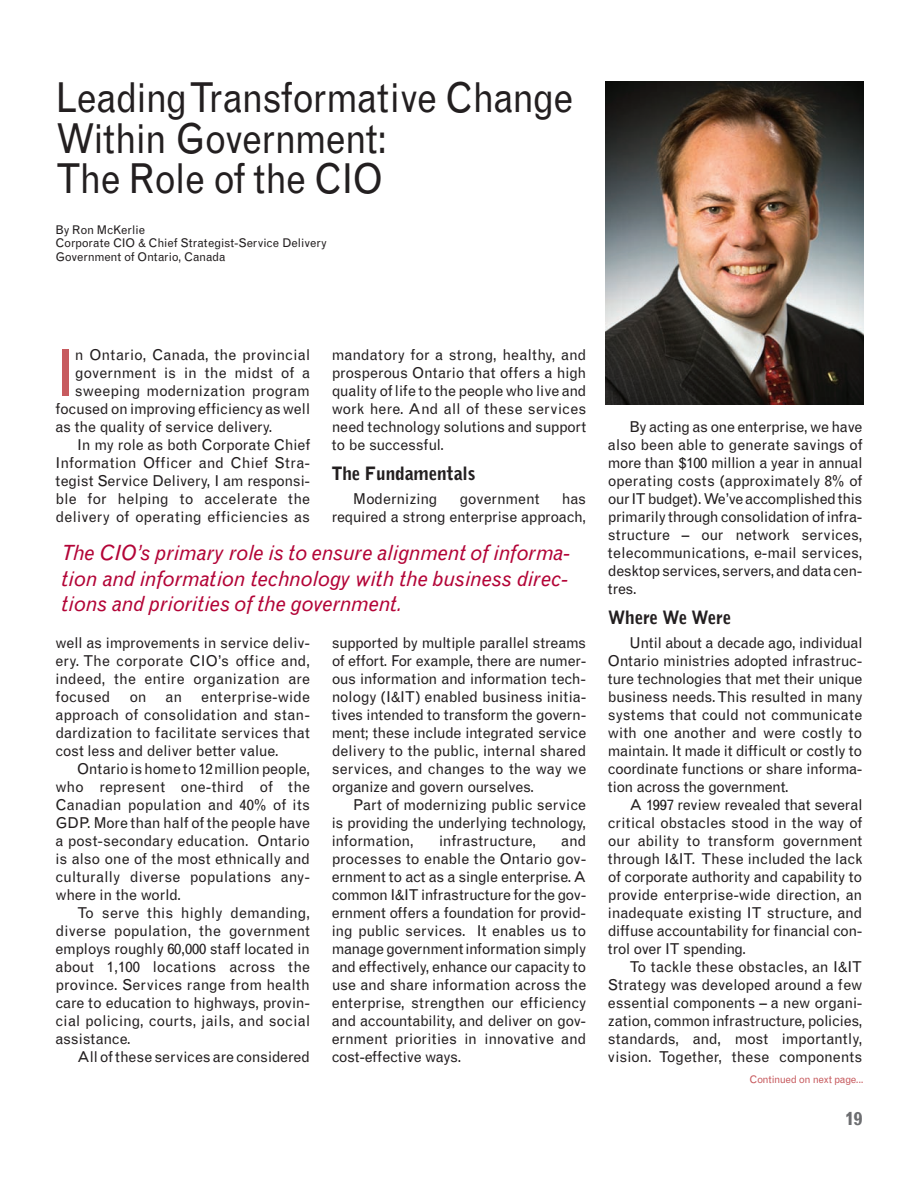
<style>
.page{position:relative;width:918px;height:1188px;background:#fff}
.page>*{position:absolute;margin:0;border:0;box-sizing:border-box;transform-origin:0 0}
.t1{font:64.95px "Grotesque";color:#c75b5f}
.t2{font:41.25px/40.5px "Grotesque";letter-spacing:-.03em;color:#231f20;scale:.91 1}
.t3{font:italic 21px/25.5px "Grotesque";letter-spacing:-.02em;color:#b30437;text-align:justify}
.t4{font:900 18px "Grotesque";letter-spacing:-.01em;color:#231f20}
.t5{font:700 18px "Grotesque";color:#6c6d70}
.t6{font:15px/18px "Grotesque";letter-spacing:-.01em;color:#231f20;text-align:justify}
.t7{font:15px "Grotesque";letter-spacing:.01em;color:#231f20}
.t8{font:12px/13.5px "Grotesque";letter-spacing:-.015em;color:#231f20}
.t9{font:10.5px "Grotesque";letter-spacing:-.04em;color:#c75b5f}
</style>
<div class="page">
<img style="left:606px;top:81px;width:258px;height:324px">
<h2 class="t2" style="left:56px;top:81px;width:570px">Leading Transformative Change<br>Within Government:<br>The Role of the CIO</h2>
<p class="t8" style="left:56px;top:224px;width:273px">By Ron McKerlie<br>Corporate CIO &amp; Chief Strategist-Service Delivery<br>Government of Ontario, Canada</p>
<h1 class="t1" style="left:56px;top:349px;width:22px">I</h1>
<p class="t6" style="left:75px;top:347px;width:237px">n Ontario, Canada, the provincial</p>
<p class="t6" style="left:75px;top:365px;width:237px">government is in the midst of a</p>
<p class="t6" style="left:75px;top:383px;width:237px">sweeping modernization program</p>
<p class="t6" style="left:56px;top:401px;width:256px">focused on improving efficiency as well</p>
<p class="t6" style="left:56px;top:419px;width:219px">as the quality of service delivery.</p>
<p class="t6" style="left:77px;top:437px;width:235px">In my role as both Corporate Chief</p>
<p class="t6" style="left:56px;top:455px;width:256px">Information Officer and Chief Stra-</p>
<p class="t6" style="left:56px;top:473px;width:256px">tegist Service Delivery, I am responsi-</p>
<p class="t7" style="left:56px;top:493px;width:256px">ble for helping to accelerate the</p>
<p class="t7" style="left:56px;top:511px;width:256px">delivery of operating efficiencies as</p>
<p class="t6" style="left:332px;top:347px;width:256px">mandatory for a strong, healthy, and prosperous Ontario that offers a high quality of life to the people who live and work here. And all of these services need technology solutions and support to be successful.</p>
<p class="t4" style="left:332px;top:466px;width:145px">The Fundamentals</p>
<p class="t6" style="left:353px;top:491px;width:86px">Modernizing</p>
<p class="t6" style="left:460px;top:491px;width:82px">government</p>
<p class="t6" style="left:332px;top:491px;width:256px;text-align:right">has<br>required a strong enterprise approach,</p>
<h3 class="t3" style="left:62px;top:542px;width:511px">The CIO’s primary role is to ensure alignment of informa&shy;tion and information technology with the business direc&shy;tions and priorities of the government.</h3>
<p class="t6" style="left:56px;top:635px;width:256px">well as improvements in service deliv&shy;ery. The corporate CIO’s office and, indeed, the entire organization are focused</p>
<p class="t6" style="left:56px;top:689px;width:256px;text-indent:146px">enterprise-wide approach of consolidation and stan&shy;dardization to facilitate services that cost less and deliver better value.</p>
<p class="t6" style="left:56px;top:761px;width:256px;text-indent:22px">Ontario is home to 12 million people, who represent one-third of the Canadian population and 40% of its GDP. More than half of the people have a post-secondary education. Ontario is also one of the most ethnically and culturally diverse populations any&shy;where in the world.</p>
<p class="t6" style="left:56px;top:905px;width:256px;text-indent:22px">To serve this highly demanding, diverse population, the government employs roughly 60,000 staff located in about 1,100 locations across the province. Services range from health care to education to highways, provin&shy;cial policing, courts, jails, and social assistance.</p>
<p class="t6" style="left:77px;top:1049px;width:234px">All of these services are considered</p>
<p class="t6" style="left:129px;top:689px;width:19px">on</p>
<p class="t6" style="left:166px;top:689px;width:18px">an</p>
<p class="t6" style="left:332px;top:635px;width:256px">supported by multiple parallel streams of effort. For example, there are numer&shy;ous information and information tech&shy;nology (I&amp;IT) enabled business initia&shy;tives intended to transform the govern&shy;ment; these include integrated service delivery to the public, internal shared services, and changes to the way we organize and govern ourselves.</p>
<p class="t6" style="left:332px;top:797px;width:256px;text-indent:22px">Part of modernizing public service is providing the underlying technology, information,</p>
<p class="t6" style="left:439px;top:833px;width:99px">infrastructure,</p>
<p class="t6" style="left:332px;top:833px;width:256px;text-indent:230px">and processes to enable the Ontario gov&shy;ernment to act as a single enterprise. A common I&amp;IT infrastructure for the gov&shy;ernment offers a foundation for provid&shy;ing public services. It enables us to manage government information simply and effectively, enhance our capacity to use and share information across the enterprise, strengthen our efficiency and accountability, and deliver on gov&shy;ernment priorities in innovative and cost-effective ways.</p>
<p class="t6" style="left:608px;top:419px;width:256px;text-indent:22px">By acting as one enterprise, we have also been able to generate savings of more than $100 million a year in annual operating costs (approximately 8% of our IT budget). We’ve accomplished this primarily through consolidation of infra&shy;structure – our network services, telecommunications, e-mail services, desktop services, servers, and data cen&shy;tres.</p>
<p class="t4" style="left:608px;top:610px;width:125px">Where We Were</p>
<p class="t6" style="left:608px;top:635px;width:256px;text-indent:22px">Until about a decade ago, individual Ontario ministries adopted infrastruc&shy;ture technologies that met their unique business needs. This resulted in many systems that could not communicate with one another and were costly to maintain. It made it difficult or costly to coordinate functions or share informa&shy;tion across the government.</p>
<p class="t6" style="left:608px;top:797px;width:256px;text-indent:22px">A 1997 review revealed that several critical obstacles stood in the way of our ability to transform government through I&amp;IT. These included the lack of corporate authority and capability to provide enterprise-wide direction, an inadequate existing IT structure, and diffuse accountability for financial con&shy;trol over IT spending.</p>
<p class="t6" style="left:608px;top:959px;width:256px;text-indent:22px">To tackle these obstacles, an I&amp;IT Strategy was developed around a few essential components – a new organi&shy;zation, common infrastructure, policies, standards, and, most importantly, vision. Together, these components</p>
<p class="t9" style="left:750px;top:1075px;width:116px">Continued on next page...</p>
<p class="t5" style="left:845px;top:1112px;width:19px">19</p>
</div>
